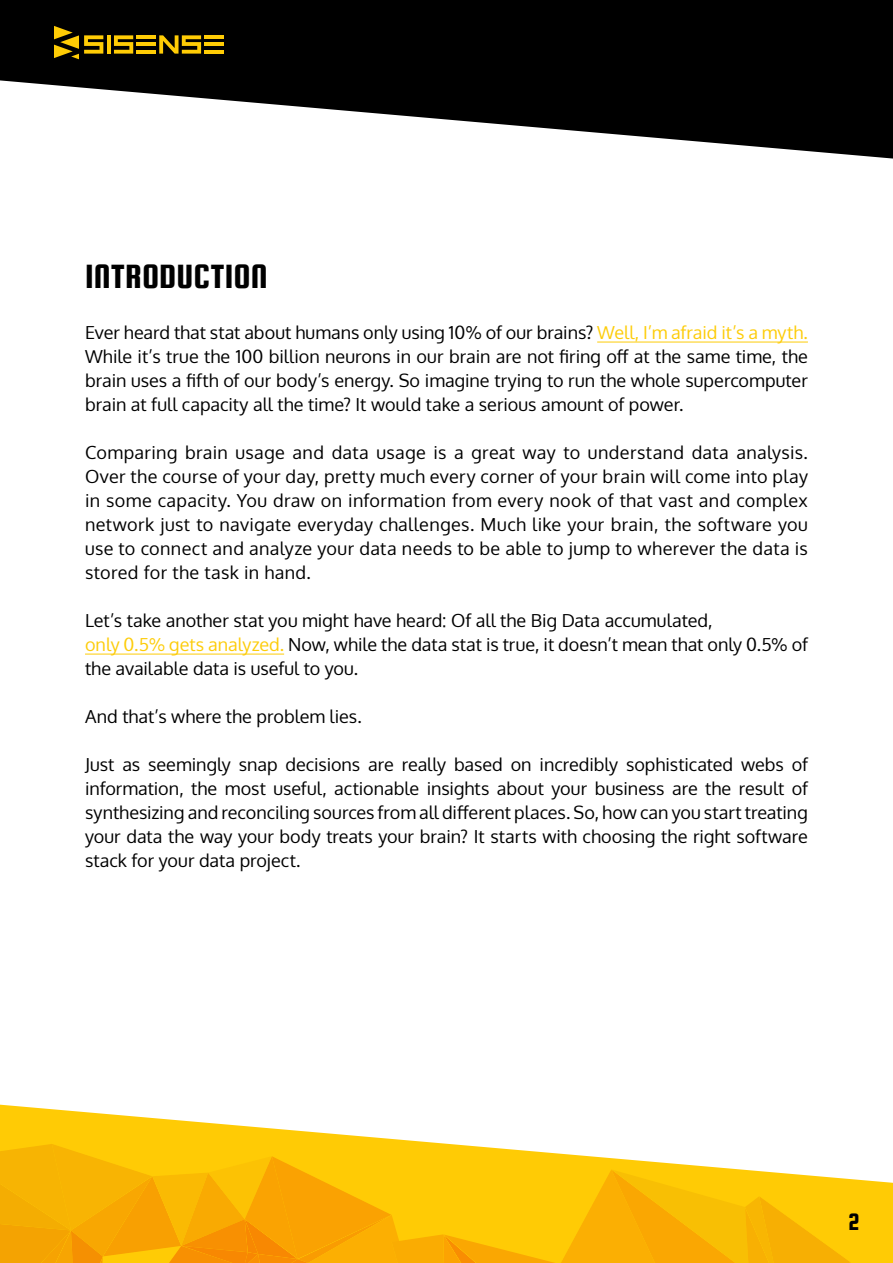
<style>
.page{position:relative;width:893px;height:1263px;background:#fff}
.page>*{position:absolute;margin:0;border:0;box-sizing:border-box;transform-origin:0 0}
.t1{font:36px "Squada One";color:#000}
.t2{font:25.2px "Squada One";color:#000}
.t3{font:18px/24px "Oxygen";color:#000;text-align:justify}
.s1{color:#fdcc09}
</style>
<div class="page">
<svg style="left:0;top:0;width:893px;height:159px;fill:#000"></svg>
<svg style="left:0;top:1105px;width:893px;height:158px"></svg>
<img style="left:208px;top:1156px;width:37px;height:63px">
<img style="left:245px;top:1156px;width:27px;height:98px">
<img style="left:208px;top:1219px;width:37px;height:27px">
<img style="left:245px;top:1219px;width:13px;height:33px">
<img style="left:447px;top:1234px;width:113px;height:29px">
<img style="left:244px;top:1246px;width:4px;height:6px">
<img style="left:244px;top:1252px;width:14px;height:2px">
<img style="left:103px;top:1246px;width:141px;height:17px">
<img style="left:560px;top:1169px;width:51px;height:94px">
<img style="left:611px;top:1169px;width:138px;height:94px">
<img style="left:152px;top:1172px;width:56px;height:74px">
<img style="left:152px;top:1176px;width:29px;height:80px">
<img style="left:778px;top:1196px;width:72px;height:67px">
<img style="left:76px;top:1256px;width:27px;height:7px">
<img style="left:71px;top:1256px;width:5px;height:7px">
<img style="left:71px;top:1144px;width:81px;height:32px">
<img style="left:71px;top:1176px;width:81px;height:80px">
<img style="left:0;top:1144px;width:71px;height:13px">
<img style="left:244px;top:1254px;width:14px;height:9px">
<img style="left:258px;top:1254px;width:14px;height:9px">
<img style="left:263px;top:1259px;width:35px;height:3px">
<img style="left:263px;top:1262px;width:35px;height:1px">
<div style="left:0;top:1230px;width:71px;height:33px;background:#f4a302"></div>
<div style="left:0;top:1157px;width:71px;height:73px;background:#f7b403"></div>
<img style="left:272px;top:1156px;width:120px;height:103px">
<img style="left:298px;top:1215px;width:10px;height:48px">
<img style="left:308px;top:1215px;width:139px;height:48px">
<img style="left:392px;top:1234px;width:55px;height:29px">
<img style="left:745px;top:1196px;width:33px;height:67px">
<hr style="left:107px;top:35px;width:4px;height:19px;background:#ffcc05">
<hr style="left:137px;top:35px;width:19px;height:4px;background:#ffcc05">
<hr style="left:137px;top:42px;width:19px;height:4px;background:#ffcc05">
<hr style="left:137px;top:50px;width:19px;height:4px;background:#ffcc05">
<hr style="left:205px;top:35px;width:19px;height:4px;background:#ffcc05">
<hr style="left:205px;top:42px;width:19px;height:4px;background:#ffcc05">
<hr style="left:205px;top:50px;width:19px;height:4px;background:#ffcc05">
<svg style="left:114px;top:35px;width:19px;height:19px"></svg>
<svg style="left:159px;top:35px;width:42px;height:19px"></svg>
<svg style="left:54px;top:26px;width:49px;height:33px;background:#655101"></svg>
<hr style="left:597px;top:342px;width:211px;height:1px;background:#fdcc09">
<hr style="left:85px;top:654px;width:199px;height:1px;background:#fdcc09">
<h1 class="t1" style="left:85px;top:257px;width:184px">INTRODUCTION</h1>
<p class="t3" style="left:85px;top:321px;width:724px">Ever heard that stat about humans only using 10% of our brains? <span class="s1">Well, I’m afraid it’s a myth.<br></span>While it’s true the 100 billion neurons in our brain are not firing off at the same time, the brain uses a fifth of our body’s energy. So imagine trying to run the whole supercomputer brain at full capacity all the time? It would take a serious amount of power.</p>
<p class="t3" style="left:85px;top:441px;width:724px">Comparing brain usage and data usage is a great way to understand data analysis.<br>Over the course of your day, pretty much every corner of your brain will come into play in some capacity. You draw on information from every nook of that vast and complex network just to navigate everyday challenges. Much like your brain, the software you use to connect and analyze your data needs to be able to jump to wherever the data is stored for the task in hand.</p>
<p class="t3" style="left:85px;top:609px;width:724px;text-align:left">Let’s take another stat you might have heard: Of all the Big Data accumulated,<br><span class="s1">only 0.5% gets analyzed.</span> Now, while the data stat is true, it doesn’t mean that only 0.5% of the available data is useful to you.</p>
<p class="t3" style="left:85px;top:705px;width:278px">And that’s where the problem lies.</p>
<p class="t3" style="left:85px;top:753px;width:724px">Just as seemingly snap decisions are really based on incredibly sophisticated webs of information, the most useful, actionable insights about your business are the result of synthesizing and reconciling sources from all different places. So, how can you start treating your data the way your body treats your brain? It starts with choosing the right software stack for your data project.</p>
<h2 class="t2" style="left:848px;top:1208px;width:13px">2</h2>
</div>
